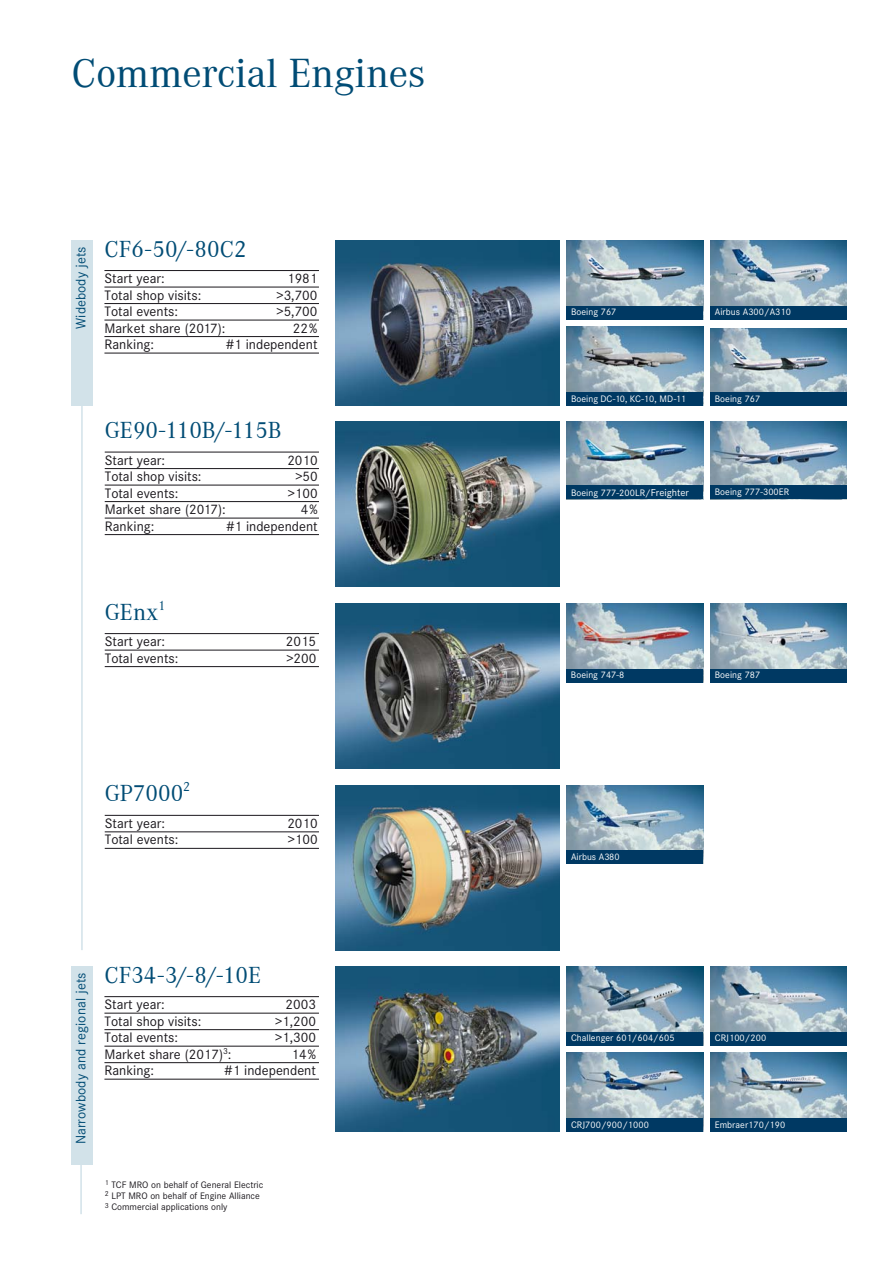
<style>
.page{position:relative;width:893px;height:1263px;background:#fff}
.page>*{position:absolute;margin:0;border:0;box-sizing:border-box;transform-origin:0 0}
.t1{font:42px "Corporate A";letter-spacing:-.005em;color:#014c75}
.t2{font:24px "Corporate A";color:#014c75}
.t3{font:14.25px "Corporate S";color:#1a171c}
.t4{font:14.25px "Corporate S";letter-spacing:.005em;color:#014c75}
.t5{font:9.75px "Corporate S";letter-spacing:.005em;color:#fff}
.t6{font:9.75px/11.2px "Corporate S";color:#1a171c}
.s1{font-size:10.5px}
</style>
<div class="page">
<hr style="left:104px;top:270px;width:215px;height:1px;background:#1a171c">
<hr style="left:104px;top:287px;width:215px;height:1px;background:#1a171c">
<hr style="left:104px;top:303px;width:215px;height:1px;background:#1a171c">
<hr style="left:104px;top:320px;width:215px;height:1px;background:#1a171c">
<hr style="left:104px;top:336px;width:215px;height:1px;background:#1a171c">
<hr style="left:104px;top:353px;width:215px;height:1px;background:#1a171c">
<hr style="left:105px;top:452px;width:214px;height:1px;background:#1a171c">
<hr style="left:105px;top:468px;width:214px;height:1px;background:#1a171c">
<hr style="left:105px;top:485px;width:214px;height:1px;background:#1a171c">
<hr style="left:105px;top:501px;width:214px;height:1px;background:#1a171c">
<hr style="left:105px;top:518px;width:214px;height:1px;background:#1a171c">
<hr style="left:105px;top:534px;width:214px;height:1px;background:#1a171c">
<hr style="left:105px;top:633px;width:214px;height:1px;background:#1a171c">
<hr style="left:105px;top:650px;width:214px;height:1px;background:#1a171c">
<hr style="left:105px;top:666px;width:214px;height:1px;background:#1a171c">
<hr style="left:105px;top:815px;width:214px;height:1px;background:#1a171c">
<hr style="left:105px;top:831px;width:214px;height:1px;background:#1a171c">
<hr style="left:105px;top:848px;width:214px;height:1px;background:#1a171c">
<img style="left:335px;top:241px;width:224px;height:165px">
<img style="left:566px;top:241px;width:137px;height:65px">
<div style="left:566px;top:306px;width:137px;height:13px;background:#003963"></div>
<img style="left:566px;top:327px;width:137px;height:65px">
<div style="left:566px;top:392px;width:137px;height:14px;background:#003963"></div>
<img style="left:710px;top:241px;width:137px;height:65px">
<div style="left:710px;top:306px;width:137px;height:13px;background:#003963"></div>
<img style="left:710px;top:328px;width:137px;height:64px">
<div style="left:710px;top:392px;width:137px;height:14px;background:#003963"></div>
<img style="left:335px;top:422px;width:224px;height:165px">
<img style="left:566px;top:422px;width:137px;height:64px">
<div style="left:566px;top:486px;width:137px;height:13px;background:#003963"></div>
<img style="left:710px;top:422px;width:137px;height:64px">
<div style="left:710px;top:486px;width:137px;height:13px;background:#003963"></div>
<img style="left:335px;top:604px;width:224px;height:165px">
<img style="left:566px;top:604px;width:137px;height:65px">
<div style="left:566px;top:669px;width:137px;height:13px;background:#003963"></div>
<img style="left:710px;top:604px;width:137px;height:65px">
<div style="left:710px;top:669px;width:137px;height:13px;background:#003963"></div>
<img style="left:335px;top:785px;width:224px;height:165px">
<img style="left:566px;top:785px;width:137px;height:65px">
<div style="left:566px;top:850px;width:137px;height:14px;background:#003963"></div>
<div style="left:71px;top:241px;width:21px;height:165px;background:#d2e2e9"></div>
<hr style="left:81px;top:399px;width:2px;height:551px;background:#d2e2e9">
<hr style="left:80px;top:1165px;width:2px;height:49px;background:#d2e2e9">
<hr style="left:104px;top:996px;width:215px;height:1px;background:#1a171c">
<hr style="left:104px;top:1013px;width:215px;height:1px;background:#1a171c">
<hr style="left:104px;top:1029px;width:215px;height:1px;background:#1a171c">
<hr style="left:104px;top:1046px;width:215px;height:1px;background:#1a171c">
<hr style="left:104px;top:1062px;width:215px;height:1px;background:#1a171c">
<hr style="left:104px;top:1079px;width:215px;height:1px;background:#1a171c">
<div style="left:71px;top:967px;width:21px;height:198px;background:#d2e2e9"></div>
<img style="left:335px;top:967px;width:224px;height:165px">
<img style="left:566px;top:967px;width:137px;height:65px">
<div style="left:566px;top:1032px;width:137px;height:13px;background:#003963"></div>
<img style="left:566px;top:1053px;width:137px;height:65px">
<div style="left:566px;top:1118px;width:137px;height:14px;background:#003963"></div>
<img style="left:710px;top:967px;width:137px;height:65px">
<div style="left:710px;top:1032px;width:137px;height:13px;background:#003963"></div>
<img style="left:710px;top:1053px;width:137px;height:65px">
<div style="left:710px;top:1118px;width:137px;height:14px;background:#003963"></div>
<h1 class="t1" style="left:71px;top:45px;width:356px">Commercial Engines</h1>
<p class="t4" style="left:75px;top:329px;width:84px;rotate:-90deg">Widebody jets</p>
<h2 class="t2" style="left:104px;top:233px;width:144px">CF6-50/-80C2</h2>
<p class="t3" style="left:104px;top:273px;width:62px">Start year:</p>
<p class="t3" style="left:287px;top:273px;width:32px">1981</p>
<p class="t3" style="left:104px;top:289px;width:98px">Total shop visits:</p>
<p class="t3" style="left:277px;top:289px;width:42px">&gt;3,700</p>
<p class="t3" style="left:104px;top:306px;width:75px">Total events:</p>
<p class="t3" style="left:277px;top:306px;width:42px">&gt;5,700</p>
<p class="t3" style="left:104px;top:322px;width:122px">Market share (2017):</p>
<p class="t3" style="left:293px;top:322px;width:26px">22%</p>
<p class="t3" style="left:104px;top:339px;width:51px">Ranking:</p>
<p class="t3" style="left:226px;top:339px;width:93px">#1 independent</p>
<h2 class="t2" style="left:105px;top:414px;width:178px">GE90-110B/-115B</h2>
<p class="t3" style="left:105px;top:454px;width:62px">Start year:</p>
<p class="t3" style="left:287px;top:454px;width:32px">2010</p>
<p class="t3" style="left:105px;top:471px;width:98px">Total shop visits:</p>
<p class="t3" style="left:295px;top:471px;width:24px">&gt;50</p>
<p class="t3" style="left:105px;top:487px;width:75px">Total events:</p>
<p class="t3" style="left:288px;top:487px;width:31px">&gt;100</p>
<p class="t3" style="left:105px;top:504px;width:122px">Market share (2017):</p>
<p class="t3" style="left:301px;top:504px;width:18px">4%</p>
<p class="t3" style="left:105px;top:520px;width:51px">Ranking:</p>
<p class="t3" style="left:226px;top:520px;width:93px">#1 independent</p>
<h2 class="t2" style="left:105px;top:596px;width:62px">GEnx<sup>1</sup></h2>
<p class="t3" style="left:105px;top:636px;width:62px">Start year:</p>
<p class="t3" style="left:286px;top:636px;width:32px">2015</p>
<p class="t3" style="left:105px;top:652px;width:75px">Total events:</p>
<p class="t3" style="left:286px;top:652px;width:31px">&gt;200</p>
<h2 class="t2" style="left:105px;top:777px;width:87px">GP7000<sup>2</sup></h2>
<p class="t3" style="left:105px;top:817px;width:62px">Start year:</p>
<p class="t3" style="left:287px;top:817px;width:32px">2010</p>
<p class="t3" style="left:105px;top:834px;width:75px">Total events:</p>
<p class="t3" style="left:288px;top:834px;width:31px">&gt;100</p>
<p class="t4" style="left:75px;top:1144px;width:173px;rotate:-90deg">Narrowbody and regional jets</p>
<h2 class="t2" style="left:104px;top:959px;width:158px">CF34-3/-8/-10E</h2>
<p class="t3" style="left:104px;top:999px;width:62px">Start year:</p>
<p class="t3" style="left:286px;top:999px;width:32px">2003</p>
<p class="t3" style="left:104px;top:1015px;width:98px">Total shop visits:</p>
<p class="t3" style="left:275px;top:1015px;width:42px">&gt;1,200</p>
<p class="t3" style="left:104px;top:1032px;width:75px">Total events:</p>
<p class="t3" style="left:275px;top:1032px;width:42px">&gt;1,300</p>
<p class="t3" style="left:104px;top:1048px;width:129px">Market share (2017)<sup>3</sup>:</p>
<p class="t3" style="left:291px;top:1048px;width:26px">14%</p>
<p class="t3" style="left:104px;top:1065px;width:51px">Ranking:</p>
<p class="t3" style="left:224px;top:1065px;width:93px">#1 independent</p>
<p class="t6" style="left:105px;top:1179px;width:160px"><sup>1</sup> TCF MRO on behalf of General Electric<br><sup>2</sup> LPT MRO on behalf of Engine Alliance<br><sup>3</sup> Commercial applications only</p>
<p class="t5" style="left:571px;top:308px;width:47px">Boeing 767</p>
<p class="t5" style="left:715px;top:308px;width:78px">Airbus A300/A310</p>
<p class="t5" style="left:571px;top:395px;width:116px">Boeing DC-10, KC-10, MD-11</p>
<p class="t5" style="left:715px;top:394px;width:47px">Boeing 767</p>
<p class="t5" style="left:571px;top:488px;width:119px">Boeing 777-200LR/<span class="s1">Freighter</span></p>
<p class="t5" style="left:715px;top:488px;width:76px">Boeing 777-300ER</p>
<p class="t5" style="left:571px;top:671px;width:55px">Boeing 747-8</p>
<p class="t5" style="left:715px;top:671px;width:47px">Boeing 787</p>
<p class="t5" style="left:571px;top:852px;width:50px">Airbus A380</p>
<p class="t5" style="left:571px;top:1034px;width:105px">Challenger 601/604/605</p>
<p class="t5" style="left:571px;top:1120px;width:79px">CRJ700/900/1000</p>
<p class="t5" style="left:715px;top:1034px;width:53px">CRJ100/200</p>
<p class="t5" style="left:715px;top:1120px;width:72px">Embraer170/190</p>
</div>
